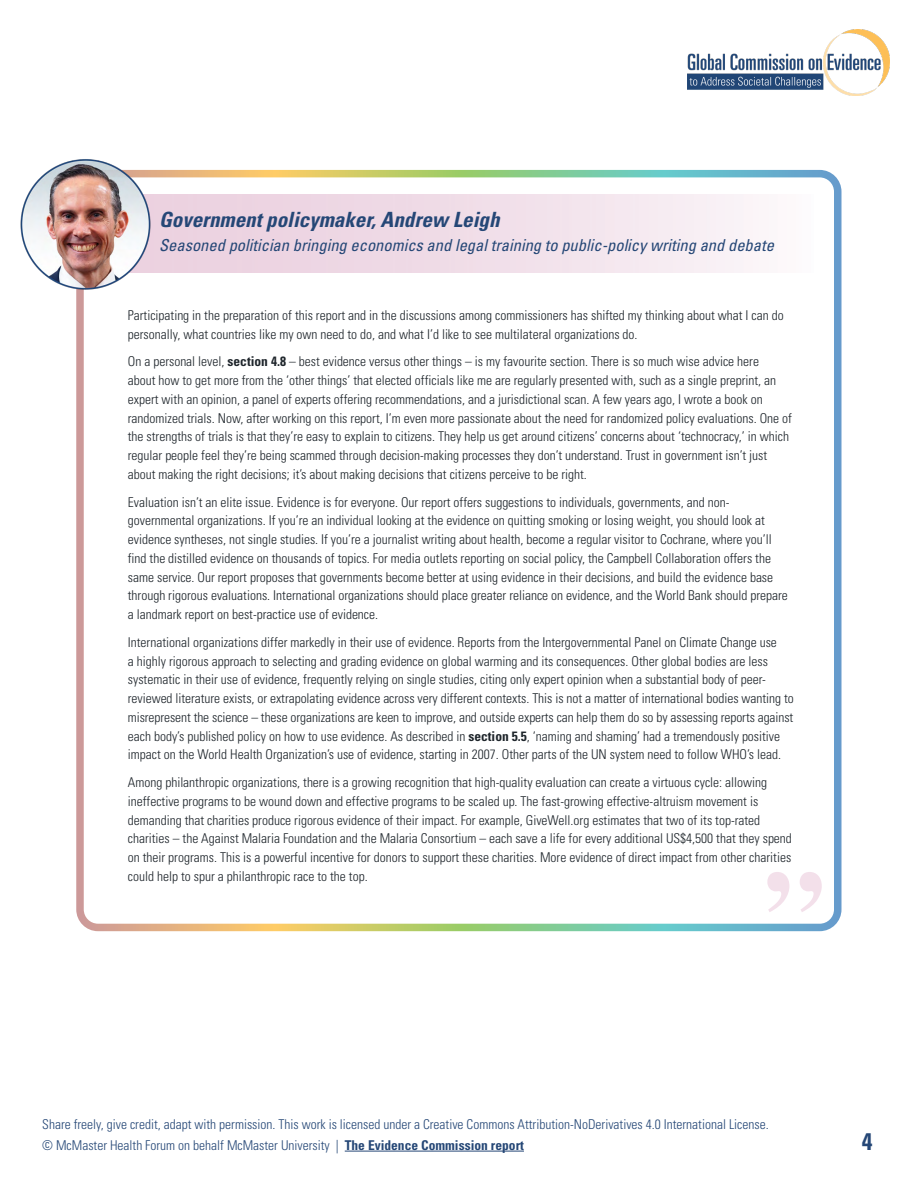
<style>
.page{position:relative;width:918px;height:1188px;background:#fff}
.page>*{position:absolute;margin:0;border:0;box-sizing:border-box;transform-origin:0 0}
.t1{font:700 120px "Times";color:#e6bad2}
.t2{font:700 condensed 24px "Univers";color:#254776}
.t3{font:italic 700 condensed 21px "Univers";color:#254776}
.t4{font:italic condensed 16.5px "Univers";color:#254776}
.t5{font:300 condensed 13.5px/18.8px "Univers";color:#1e252b}
.t6{font:300 condensed 13.5px/21px "Univers";color:#254776}
.s1{font-weight:700}
</style>
<div class="page">
<hr style="left:345px;top:1151px;width:179px;height:1px;background:#254776">
<img style="left:688px;top:29px;width:202px;height:66px">
<div style="left:76px;top:170px;width:766px;height:761px;border:8px solid #fff;border-radius:18px"></div>
<img style="left:20px;top:159px;width:137px;height:133px">
<h3 class="t3" style="left:159px;top:207px;width:342px">Government policymaker, Andrew Leigh</h3>
<p class="t4" style="left:159px;top:235px;width:616px">Seasoned politician bringing economics and legal training to public-policy writing and debate</p>
<p class="t5" style="left:128px;top:306px;width:657px">Participating in the preparation of this report and in the discussions among commissioners has shifted my thinking about what I can do personally, what countries like my own need to do, and what I’d like to see multilateral organizations do.</p>
<p class="t5" style="left:128px;top:352px;width:666px">On a personal level, <span class="s1">section 4.8</span> – best evidence versus other things – is my favourite section. There is so much wise advice here<br>about how to get more from the ‘other things’ that elected officials like me are regularly presented with, such as a single preprint, an expert with an opinion, a panel of experts offering recommendations, and a jurisdictional scan. A few years ago, I wrote a book on randomized trials. Now, after working on this report, I’m even more passionate about the need for randomized policy evaluations. One of the strengths of trials is that they’re easy to explain to citizens. They help us get around citizens’ concerns about ‘technocracy,’ in which regular people feel they’re being scammed through decision-making processes they don’t understand. Trust in government isn’t just about making the right decisions; it’s about making decisions that citizens perceive to be right.</p>
<p class="t5" style="left:128px;top:492px;width:662px">Evaluation isn’t an elite issue. Evidence is for everyone. Our report offers suggestions to individuals, governments, and non&shy;governmental organizations. If you’re an individual looking at the evidence on quitting smoking or losing weight, you should look at evidence syntheses, not single studies. If you’re a journalist writing about health, become a regular visitor to Cochrane, where you’ll find the distilled evidence on thousands of topics. For media outlets reporting on social policy, the Campbell Collaboration offers the same service. Our report proposes that governments become better at using evidence in their decisions, and build the evidence base through rigorous evaluations. International organizations should place greater reliance on evidence, and the World Bank should prepare a landmark report on best-practice use of evidence.</p>
<p class="t5" style="left:128px;top:633px;width:667px">International organizations differ markedly in their use of evidence. Reports from the Intergovernmental Panel on Climate Change use<br>a highly rigorous approach to selecting and grading evidence on global warming and its consequences. Other global bodies are less systematic in their use of evidence, frequently relying on single studies, citing only expert opinion when a substantial body of peer&shy;reviewed literature exists, or extrapolating evidence across very different contexts. This is not a matter of international bodies wanting to misrepresent the science – these organizations are keen to improve, and outside experts can help them do so by assessing reports against each body’s published policy on how to use evidence. As described in <span class="s1">section 5.5</span>, ‘naming and shaming’ had a tremendously positive impact on the World Health Organization’s use of evidence, starting in 2007. Other parts of the UN system need to follow WHO’s lead.</p>
<p class="t5" style="left:128px;top:773px;width:666px">Among philanthropic organizations, there is a growing recognition that high-quality evaluation can create a virtuous cycle: allowing ineffective programs to be wound down and effective programs to be scaled up. The fast-growing effective-altruism movement is demanding that charities produce rigorous evidence of their impact. For example, GiveWell.org estimates that two of its top-rated charities – the Against Malaria Foundation and the Malaria Consortium – each save a life for every additional US$4,500 that they spend on their programs. This is a powerful incentive for donors to support these charities. More evidence of direct impact from other charities could help to spur a philanthropic race to the top.</p>
<h1 class="t1" style="left:826px;top:985px;width:62px;rotate:-180deg">“</h1>
<p class="t6" style="left:42px;top:1114px;width:728px">Share freely, give credit, adapt with permission. This work is licensed under a Creative Commons Attribution-NoDerivatives 4.0 International License. © McMaster Health Forum on behalf McMaster University | <span class="s1">The Evidence Commission report</span></p>
<h2 class="t2" style="left:862px;top:1127px;width:12px">4</h2>
</div>
